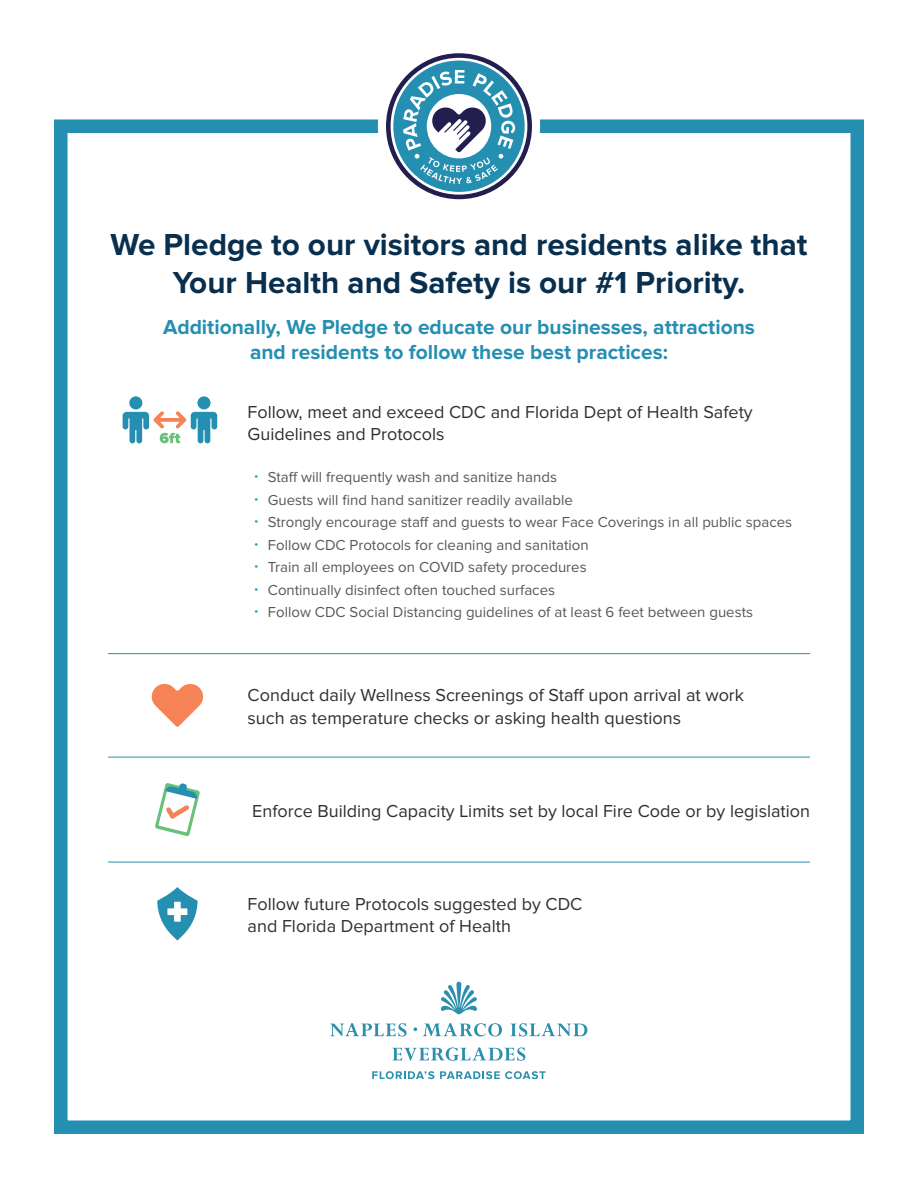
<style>
.page{position:relative;width:918px;height:1188px;background:#fff}
.page>*{position:absolute;margin:0;border:0;box-sizing:border-box;transform-origin:0 0}
.t1{font:700 31.5px/37.8px "Proxima Nova";color:#092f4f;text-align:center}
.t2{font:700 21px/25.2px "Proxima Nova";color:#258fb2;text-align:center}
.t3{font:18px/22.5px "Proxima Nova";color:#312f30}
.t4{font:15px "Proxima Nova";color:#57585a}
</style>
<div class="page">
<hr style="left:108px;top:862px;width:702px;height:1px;background:#258fb2">
<hr style="left:108px;top:757px;width:702px;height:1px;background:#258fb2">
<hr style="left:108px;top:653px;width:702px;height:1px;background:#258fb2">
<div style="left:54px;top:119px;width:810px;height:1015px;border:14px solid #258fb2"></div>
<div style="left:378px;top:45px;width:162px;height:162px;background:#fff;border-radius:50%"></div>
<svg style="left:386px;top:53px;width:146px;height:146px"></svg>
<div style="left:129px;top:396px;width:13px;height:13px;background:#258fb2;border-radius:50%"></div>
<div style="left:197px;top:396px;width:14px;height:13px;background:#258fb2;border-radius:50%"></div>
<svg style="left:123px;top:411px;width:94px;height:32px"></svg>
<svg style="left:151px;top:684px;width:52px;height:43px"></svg>
<svg style="left:155px;top:783px;width:45px;height:53px"></svg>
<svg style="left:157px;top:887px;width:41px;height:54px"></svg>
<svg style="left:441px;top:982px;width:36px;height:32px"></svg>
<svg style="left:392px;top:1047px;width:133px;height:14px"></svg>
<svg style="left:372px;top:1071px;width:62px;height:8px"></svg>
<svg style="left:440px;top:1071px;width:106px;height:8px"></svg>
<svg style="left:330px;top:1023px;width:77px;height:14px"></svg>
<svg style="left:423px;top:1023px;width:79px;height:14px"></svg>
<svg style="left:511px;top:1023px;width:76px;height:14px"></svg>
<svg style="left:414px;top:1027px;width:3px;height:4px"></svg>
<h1 class="t1" style="left:110px;top:227px;width:699px">We Pledge to our visitors and residents alike that<br>Your Health and Safety is our #1 Priority.</h1>
<h3 class="t2" style="left:163px;top:315px;width:593px">Additionally, We Pledge to educate our businesses, attractions and residents to follow these best practices:</h3>
<p class="t3" style="left:248px;top:401px;width:507px">Follow, meet and exceed CDC and Florida Dept of Health Safety<br>Guidelines and Protocols</p>
<p class="t4" style="left:254px;top:470px;width:304px"><sup>•</sup> Staf will frequently wash and sanitize hands</p>
<p class="t4" style="left:254px;top:493px;width:320px"><sup>•</sup> Guests will fnd hand sanitizer readily available</p>
<p class="t4" style="left:254px;top:515px;width:539px"><sup>•</sup> Strongly encourage staf and guests to wear Face Coverings in all public spaces</p>
<p class="t4" style="left:254px;top:538px;width:336px"><sup>•</sup> Follow CDC Protocols for cleaning and sanitation</p>
<p class="t4" style="left:254px;top:560px;width:334px"><sup>•</sup> Train all employees on COVID safety procedures</p>
<p class="t4" style="left:254px;top:583px;width:302px"><sup>•</sup> Continually disinfect often touched surfaces</p>
<p class="t4" style="left:254px;top:605px;width:500px"><sup>•</sup> Follow CDC Social Distancing guidelines of at least 6 feet between guests</p>
<p class="t3" style="left:248px;top:685px;width:498px">Conduct daily Wellness Screenings of Staf upon arrival at work such as temperature checks or asking health questions</p>
<p class="t3" style="left:252px;top:800px;width:559px">Enforce Building Capacity Limits set by local Fire Code or by legislation</p>
<p class="t3" style="left:248px;top:893px;width:336px">Follow future Protocols suggested by CDC and Florida Department of Health</p>
</div>
